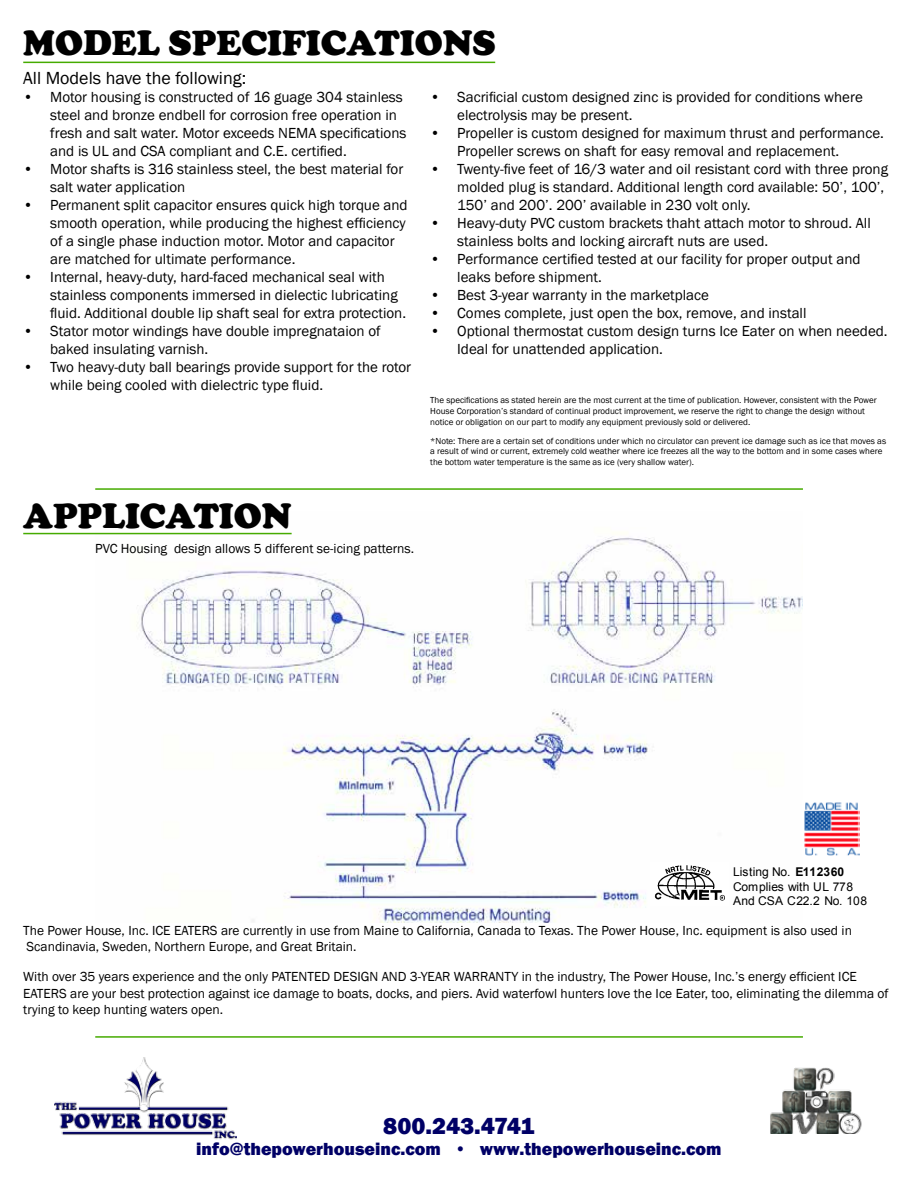
<style>
.page{position:relative;width:918px;height:1188px;background:#fff}
.page>*{position:absolute;margin:0;border:0;box-sizing:border-box;transform-origin:0 0}
.t1{font:900 36px "Cooper";color:#000}
.t2{font:800 24px "Franklin Gothic";letter-spacing:-.005em;color:#006}
.t3{font:800 18px "Franklin Gothic";color:#006}
.t4{font:18px "Franklin Gothic";color:#000}
.t5{font:15px/18px "Franklin Gothic";color:#000}
.t6{font:13.5px/16.2px "Franklin Gothic";color:#000}
.t7{font:12px/14.4px "Arial";letter-spacing:.01em;color:#000}
.t8{font:9px/10.8px "Franklin Gothic";color:#000}
.s1{font-weight:700}
</style>
<div class="page">
<img style="left:95px;top:532px;width:708px;height:390px">
<img style="left:651px;top:862px;width:78px;height:44px">
<hr style="left:23px;top:62px;width:472px;height:1px;background:#46ab00">
<hr style="left:23px;top:533px;width:269px;height:1px;background:#46ab00">
<img style="left:804px;top:802px;width:56px;height:54px">
<img style="left:54px;top:1057px;width:183px;height:83px">
<img style="left:770px;top:1067px;width:92px;height:67px">
<hr style="left:95px;top:1036px;width:708px;height:2px;background:#46ab00">
<hr style="left:95px;top:488px;width:708px;height:2px;background:#46ab00">
<h1 class="t1" style="left:23px;top:22px;width:474px">MODEL SPECIFICATIONS</h1>
<p class="t4" style="left:23px;top:67px;width:224px">All Models have the following:</p>
<p class="t5" style="left:50px;top:88px;width:358px;text-indent:-27px">• Motor housing is constructed of 16 guage 304 stainless steel and bronze endbell for corrosion free operation in fresh and salt water. Motor exceeds NEMA specifications and is UL and CSA compliant and C.E. certified.</p>
<p class="t5" style="left:50px;top:160px;width:355px;text-indent:-27px">• Motor shafts is 316 stainless steel, the best material for salt water application</p>
<p class="t5" style="left:50px;top:196px;width:359px;text-indent:-27px">• Permanent split capacitor ensures quick high torque and smooth operation, while producing the highest efficiency of a single phase induction motor. Motor and capacitor are matched for ultimate performance.</p>
<p class="t5" style="left:50px;top:268px;width:357px;text-indent:-27px">• Internal, heavy-duty, hard-faced mechanical seal with stainless components immersed in dielectic lubricating fluid. Additional double lip shaft seal for extra protection.</p>
<p class="t5" style="left:50px;top:322px;width:332px;text-indent:-27px">• Stator motor windings have double impregnataion of baked insulating varnish.</p>
<p class="t5" style="left:50px;top:358px;width:362px;text-indent:-27px">• Two heavy-duty ball bearings provide support for the rotor while being cooled with dielectric type fluid.</p>
<h1 class="t1" style="left:23px;top:494px;width:270px">APPLICATION</h1>
<p class="t6" style="left:95px;top:541px;width:320px">PVC Housing design allows 5 different se-icing patterns.</p>
<p class="t5" style="left:457px;top:88px;width:407px;text-indent:-27px">• Sacrificial custom designed zinc is provided for conditions where electrolysis may be present.</p>
<p class="t5" style="left:457px;top:124px;width:428px;text-indent:-27px">• Propeller is custom designed for maximum thrust and performance.<br>Propeller screws on shaft for easy removal and replacement.</p>
<p class="t5" style="left:457px;top:160px;width:432px;text-indent:-27px">• Twenty-five feet of 16/3 water and oil resistant cord with three prong molded plug is standard. Additional length cord available: 50’, 100’,<br>150’ and 200’. 200’ available in 230 volt only.</p>
<p class="t5" style="left:457px;top:214px;width:415px;text-indent:-27px">• Heavy-duty PVC custom brackets thaht attach motor to shroud. All stainless bolts and locking aircraft nuts are used.</p>
<p class="t5" style="left:457px;top:250px;width:405px;text-indent:-27px">• Performance certified tested at our facility for proper output and leaks before shipment.</p>
<p class="t5" style="left:430px;top:286px;width:280px">• Best 3-year warranty in the marketplace</p>
<p class="t5" style="left:430px;top:304px;width:378px">• Comes complete, just open the box, remove, and install</p>
<p class="t5" style="left:457px;top:322px;width:432px;text-indent:-27px">• Optional thermostat custom design turns Ice Eater on when needed.<br>Ideal for unattended application.</p>
<p class="t8" style="left:430px;top:395px;width:448px">The specifications as stated herein are the most current at the time of publication. However, consistent with the Power<br>House Corporation’s standard of continual product improvement, we reserve the right to change the design without notice or obligation on our part to modify any equipment previously sold or delivered.</p>
<p class="t8" style="left:430px;top:435px;width:457px">*Note: There are a certain set of conditions under which no circulator can prevent ice damage such as ice that moves as a result of wind or current, extremely cold weather where ice freezes all the way to the bottom and in some cases where the bottom water temperature is the same as ice (very shallow water).</p>
<p class="t7" style="left:733px;top:865px;width:136px">Listing No. <span class="s1">E112360<br></span>Complies with UL 778<br>And CSA C22.2 No. 108</p>
<p class="t6" style="left:23px;top:922px;width:830px">The Power House, Inc. ICE EATERS are currently in use from Maine to California, Canada to Texas. The Power House, Inc. equipment is also used in<br>Scandinavia, Sweden, Northern Europe, and Great Britain.</p>
<p class="t6" style="left:23px;top:969px;width:867px">With over 35 years experience and the only PATENTED DESIGN AND 3-YEAR WARRANTY in the industry, The Power House, Inc.’s energy efficient ICE<br>EATERS are your best protection against ice damage to boats, docks, and piers. Avid waterfowl hunters love the Ice Eater, too, eliminating the dilemma of trying to keep hunting waters open.</p>
<h2 class="t2" style="left:383px;top:1110px;width:153px">800.243.4741</h2>
<p class="t3" style="left:196px;top:1138px;width:527px">info@thepowerhouseinc.com • www.thepowerhouseinc.com</p>
</div>
